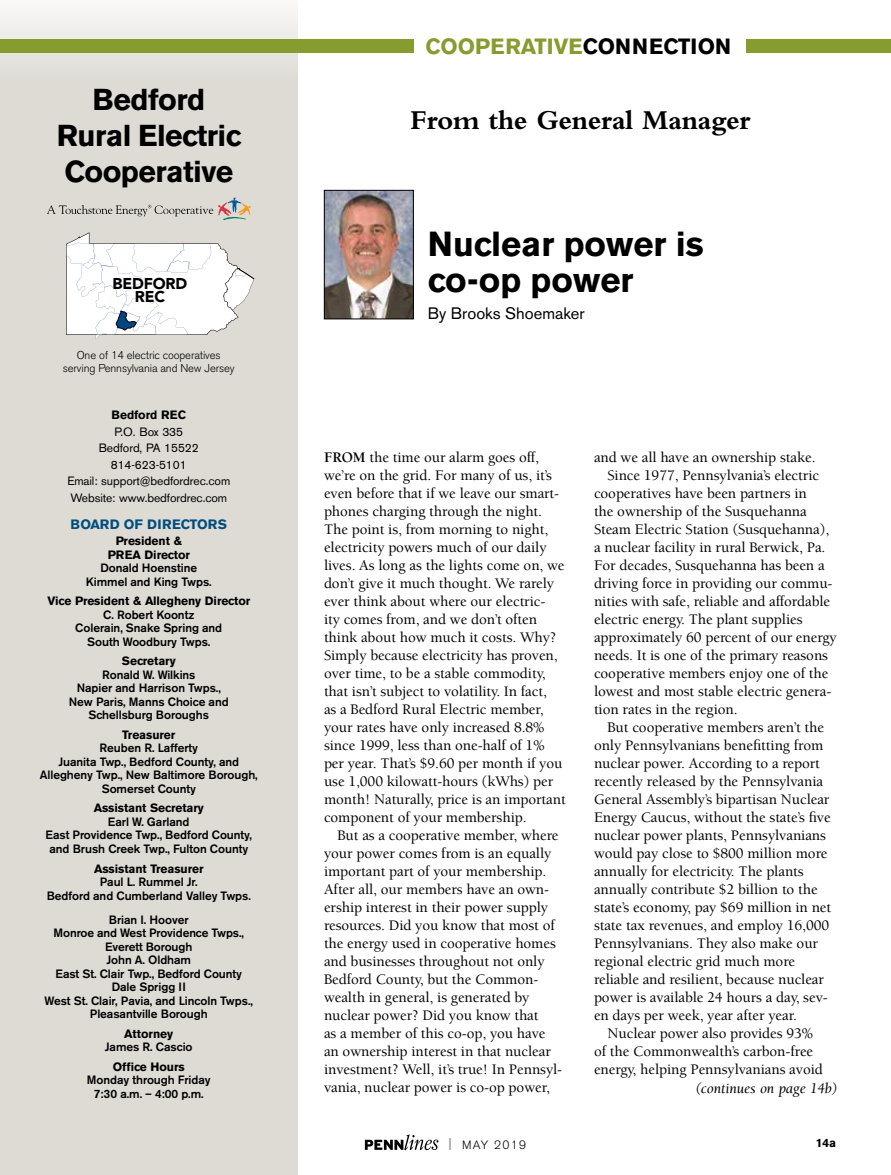
<style>
.page{position:relative;width:891px;height:1175px;background:#fff}
.page>*{position:absolute;margin:0;border:0;box-sizing:border-box;transform-origin:0 0}
.t1{font:700 34.5px/36px "Akzidenz Grotesk BE";color:#000}
.t2{font:700 30px/36px "Akzidenz Grotesk BE";letter-spacing:-.02em;color:#000;text-align:center}
.t3{font:700 28.5px "Bembo";letter-spacing:-.01em;color:#000}
.t4{font:700 21.9px "Akzidenz Grotesk BE";color:#879c2f}
.t5{font:16.5px "Akzidenz Grotesk BE";color:#000}
.t6{font:900 15.6px/12.8px "Avenir LT Std";letter-spacing:-.01em;color:#000;text-align:center}
.t7{font:500 15px/18px "Berkeley Std";letter-spacing:-.005em;color:#000}
.t8{font:italic 15px "Berkeley Std";letter-spacing:-.01em;color:#000}
.t9{font:700 13.5px "Akzidenz Grotesk BE";letter-spacing:.015em;color:#014e7e}
.t10{font:500 12px/13.5px "Akzidenz Grotesk BE";letter-spacing:-.005em;color:#000;text-align:center}
.t11{font:700 12px/13.5px "Akzidenz Grotesk BE";letter-spacing:-.01em;color:#000;text-align:center}
.t12{font:12px/16.5px "Akzidenz Grotesk BE";letter-spacing:-.01em;color:#000;text-align:center}
.t13{font:300 12px "Akzidenz Grotesk BE";letter-spacing:.11em;color:#000}
.t14{font:300 11.25px/13.5px "Akzidenz Grotesk BE";letter-spacing:-.01em;color:#000;text-align:center}
.s1{color:#000}
.s2{font-weight:700}
.s3{font-stretch:condensed}
</style>
<div class="page">
<svg style="left:365px;top:1134px;width:73px;height:16px"></svg>
<div style="left:0;top:0;width:298px;height:1174px;background:#dedbd5"></div>
<img style="left:326px;top:192px;width:86px;height:125px">
<div style="left:324px;top:190px;width:90px;height:129px;border:1px solid #000"></div>
<svg style="left:47px;top:197px;width:204px;height:24px"></svg>
<div style="left:747px;top:40px;width:144px;height:13px;background:#879c2f"></div>
<div style="left:0;top:40px;width:413px;height:13px;background:#879c2f"></div>
<svg style="left:66px;top:232px;width:188px;height:107px"></svg>
<h2 class="t2" style="left:57px;top:82px;width:185px">Bedford<br>Rural Electric<br>Cooperative</h2>
<p class="t6" style="left:112px;top:277px;width:76px">BEDFORD<br>REC</p>
<p class="t14" style="left:63px;top:348px;width:174px">One of 14 electric cooperatives serving Pennsylvania and New Jersey</p>
<p class="t11" style="left:111px;top:408px;width:76px">Bedford REC</p>
<p class="t12" style="left:67px;top:423px;width:164px">P.O. Box 335<br>Bedford, PA 15522<br>814-623-5101<br>Email: support@bedfordrec.com<br>Website: www.bedfordrec.com</p>
<p class="t9" style="left:71px;top:516px;width:158px">BOARD OF DIRECTORS</p>
<p class="t11" style="left:108px;top:534px;width:84px">President &amp;<br>PREA Director</p>
<p class="t10" style="left:86px;top:561px;width:127px">Donald Hoenstine<br>Kimmel and King Twps.</p>
<p class="t11" style="left:47px;top:594px;width:204px">Vice President &amp; Allegheny Director</p>
<p class="t10" style="left:75px;top:608px;width:148px">C. Robert Koontz<br>Colerain, Snake Spring and<br>South Woodbury Twps.</p>
<p class="t11" style="left:122px;top:654px;width:55px">Secretary</p>
<p class="t10" style="left:69px;top:668px;width:161px">Ronald W. Wilkins<br>Napier and Harrison Twps.,<br>New Paris, Manns Choice and<br>Schellsburg Boroughs</p>
<p class="t11" style="left:122px;top:728px;width:54px">Treasurer</p>
<p class="t10" style="left:40px;top:741px;width:220px">Reuben R. Lafferty<br>Juanita Twp., Bedford County, and<br>Allegheny Twp., New Baltimore Borough,<br>Somerset County</p>
<p class="t11" style="left:94px;top:801px;width:112px">Assistant Secretary</p>
<p class="t10" style="left:46px;top:815px;width:208px">Earl W. Garland<br>East Providence Twp., Bedford County, and Brush Creek Twp., Fulton County</p>
<p class="t11" style="left:94px;top:861px;width:111px">Assistant Treasurer</p>
<p class="t10" style="left:47px;top:875px;width:206px">Paul L. Rummel Jr.<br>Bedford and Cumberland Valley Twps.</p>
<p class="t10" style="left:45px;top:912px;width:210px">Brian I. Hoover<br>Monroe and West Providence Twps.,<br>Everett Borough<br>John A. Oldham<br>East St. Clair Twp., Bedford County<br>Dale Sprigg II<br>West St. Clair, Pavia, and Lincoln Twps.,<br>Pleasantville Borough</p>
<p class="t11" style="left:124px;top:1026px;width:50px">Attorney</p>
<p class="t10" style="left:105px;top:1040px;width:89px">James R. Cascio</p>
<p class="t11" style="left:113px;top:1059px;width:73px">Office Hours</p>
<p class="t10" style="left:87px;top:1073px;width:125px">Monday through Friday<br>7:30 a.m. – 4:00 p.m.</p>
<h3 class="t4" style="left:426px;top:34px;width:307px">COOPERATIVE<span class="s1">CONNECTION</span></h3>
<h3 class="t3" style="left:410px;top:104px;width:342px">From the General Manager</h3>
<h1 class="t1" style="left:428px;top:226px;width:277px">Nuclear power is co-op power</h1>
<p class="t5" style="left:428px;top:304px;width:158px">By Brooks Shoemaker</p>
<p class="t7" style="left:324px;top:448px;width:243px"><span class="s2">FROM</span> the time our alarm goes off, we’re on the grid. For many of us, it’s even before that if we leave our smart&shy;phones charging through the night.<br>The point is, from morning to night, electricity powers much of our daily lives. As long as the lights come on, we don’t give it much thought. We rarely ever think about where our electric-<br>ity comes from, and we don’t often think about how much it costs. Why?<br>Simply because electricity has proven, over time, to be a stable commodity, that isn’t subject to volatility. In fact,<br>as a Bedford Rural Electric member, your rates have only increased 8.8% since 1999, less than one-half of 1% per year. That’s $9.60 per month if you use 1,000 kilowatt-hours (kWhs) per month! Naturally, price is an important component of your membership.</p>
<p class="t7" style="left:324px;top:826px;width:240px;text-indent:14px">But as a cooperative member, where your power comes from is an equally important part of your membership.<br>After all, our members have an own&shy;ership interest in their power supply resources. Did you know that most of the energy used in cooperative homes and businesses throughout not only Bedford County, but the Common&shy;wealth in general, is generated by nuclear power? Did you know that<br>as a member of this co-op, you have an ownership interest in that nuclear investment? Well, it’s true! In Pennsyl&shy;vania, nuclear power is co-op power,</p>
<p class="t7" style="left:594px;top:448px;width:223px">and we all have an ownership stake.</p>
<p class="t7" style="left:608px;top:466px;width:213px">Since 1977, Pennsylvania’s electric</p>
<p class="t7" style="left:594px;top:484px;width:214px">cooperatives have been partners in</p>
<p class="t7" style="left:594px;top:502px;width:214px">the ownership of the Susquehanna</p>
<p class="t7" style="left:594px;top:520px;width:237px">Steam Electric Station (Susquehanna),</p>
<p class="t7" style="left:594px;top:538px;width:233px">a nuclear facility in rural Berwick, Pa.</p>
<p class="t7" style="left:594px;top:556px;width:232px">For decades, Susquehanna has been a</p>
<p class="t7" style="left:594px;top:574px;width:240px">driving force in providing our commu-</p>
<p class="t7" style="left:594px;top:592px;width:238px">nities with safe, reliable and affordable</p>
<p class="t7" style="left:594px;top:610px;width:210px">electric energy. The plant supplies</p>
<p class="t7" style="left:594px;top:628px;width:244px">approximately 60 percent of our energy</p>
<p class="t7" style="left:594px;top:646px;width:236px">needs. It is one of the primary reasons</p>
<p class="t7" style="left:594px;top:664px;width:236px">cooperative members enjoy one of the</p>
<p class="t7" style="left:594px;top:682px;width:239px">lowest and most stable electric genera-</p>
<p class="t7" style="left:594px;top:700px;width:145px">tion rates in the region.</p>
<p class="t7" style="left:608px;top:718px;width:218px">But cooperative members aren’t the</p>
<p class="t7" style="left:594px;top:736px;width:231px">only Pennsylvanians benefitting from</p>
<p class="t7" style="left:594px;top:754px;width:227px">nuclear power. According to a report</p>
<p class="t7" style="left:594px;top:772px;width:231px">recently released by the Pennsylvania</p>
<p class="t7" style="left:594px;top:790px;width:237px">General Assembly’s bipartisan Nuclear</p>
<p class="t7" style="left:594px;top:808px;width:238px">Energy Caucus, without the state’s five</p>
<p class="t7" style="left:594px;top:826px;width:234px">nuclear power plants, Pennsylvanians</p>
<p class="t7" style="left:594px;top:844px;width:235px">would pay close to $800 million more</p>
<p class="t7" style="left:594px;top:862px;width:211px">annually for electricity. The plants</p>
<p class="t7" style="left:594px;top:880px;width:225px">annually contribute $2 billion to the</p>
<p class="t7" style="left:594px;top:898px;width:239px">state’s economy, pay $69 million in net</p>
<p class="t7" style="left:594px;top:916px;width:237px">state tax revenues, and employ 16,000</p>
<p class="t7" style="left:594px;top:934px;width:226px">Pennsylvanians. They also make our</p>
<p class="t7" style="left:594px;top:952px;width:203px">regional electric grid much more</p>
<p class="t7" style="left:594px;top:970px;width:232px">reliable and resilient, because nuclear</p>
<p class="t7" style="left:594px;top:988px;width:235px">power is available 24 hours a day, sev-</p>
<p class="t7" style="left:594px;top:1006px;width:205px">en days per week, year after year.</p>
<p class="t7" style="left:608px;top:1024px;width:207px">Nuclear power also provides 93%</p>
<p class="t7" style="left:594px;top:1042px;width:221px">of the Commonwealth’s carbon-free</p>
<p class="t7" style="left:594px;top:1060px;width:230px">energy, helping Pennsylvanians avoid</p>
<p class="t8" style="left:695px;top:1080px;width:144px">(continues on page 14b)</p>
<p class="t13" style="left:449px;top:1137px;width:79px"><span class="s3">|</span> MAY 2019</p>
<p class="t11" style="left:816px;top:1135px;width:22px">14a</p>
</div>
